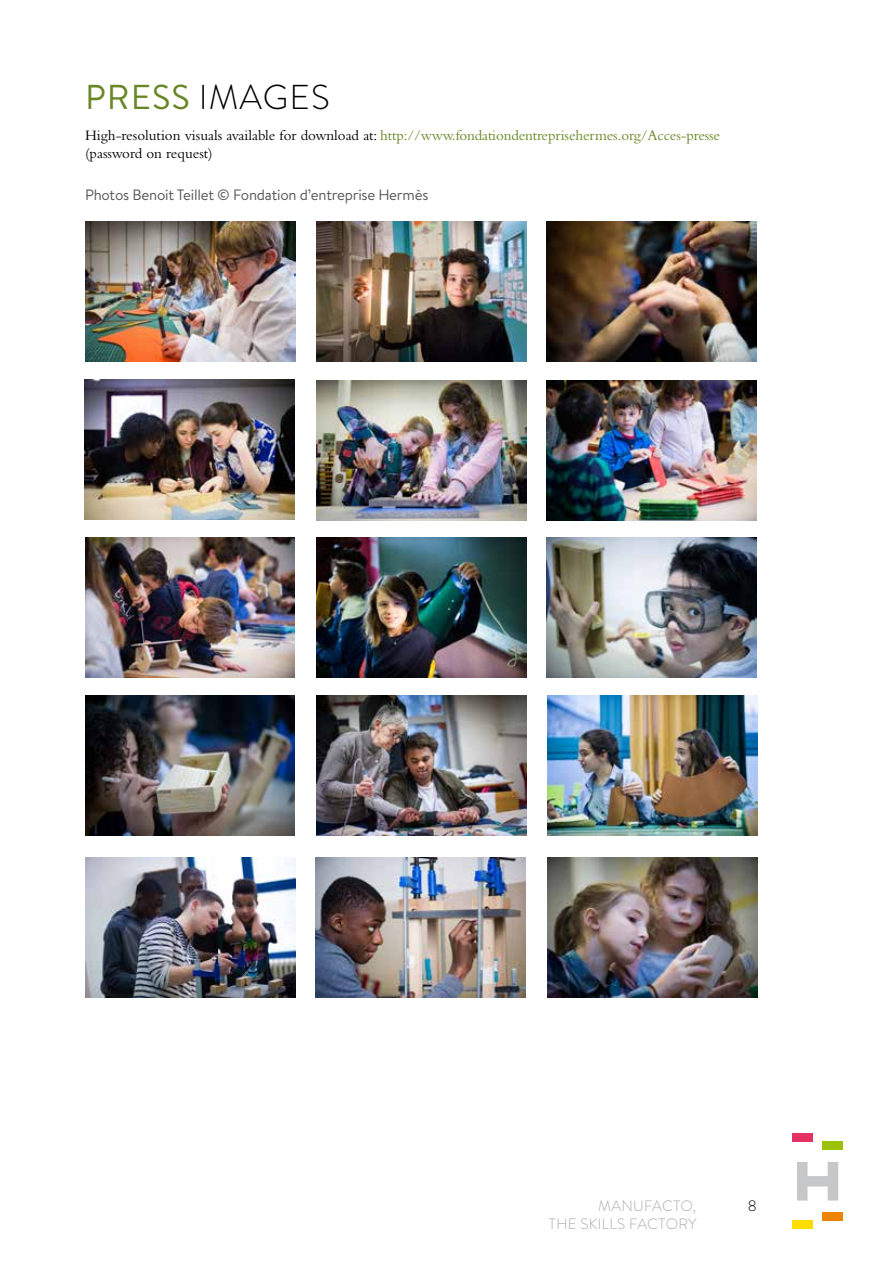
<style>
.page{position:relative;width:893px;height:1263px;background:#fff}
.page>*{position:absolute;margin:0;border:0;box-sizing:border-box;transform-origin:0 0}
.t1{font:300 34.5px "Brandon Grotesque";letter-spacing:.03em;color:#000}
.t2{font:15px/18px "Bembo Std";letter-spacing:-.01em;color:#000}
.t3{font:15px "Brandon Text";letter-spacing:-.015em;color:#58585a}
.t4{font:300 15px/18px "Brandon Text";letter-spacing:.02em;color:#aaabad;text-align:right}
.t5{font:300 15px "Brandon Text";color:#000}
.s1{font-weight:400;color:#688625}
.s2{color:#688625}
</style>
<div class="page">
<svg style="left:797px;top:1162px;width:41px;height:38px"></svg>
<div style="left:823px;top:1212px;width:20px;height:9px;background:#ef8400"></div>
<div style="left:792px;top:1134px;width:20px;height:8px;background:#e53262"></div>
<div style="left:823px;top:1142px;width:20px;height:8px;background:#9dc107"></div>
<div style="left:792px;top:1221px;width:20px;height:8px;background:#fd0"></div>
<img style="left:85px;top:221px;width:210px;height:140px">
<img style="left:316px;top:221px;width:210px;height:140px">
<img style="left:547px;top:221px;width:210px;height:140px">
<img style="left:85px;top:380px;width:210px;height:140px">
<img style="left:316px;top:381px;width:210px;height:139px">
<img style="left:547px;top:381px;width:210px;height:139px">
<img style="left:85px;top:538px;width:210px;height:140px">
<img style="left:547px;top:538px;width:210px;height:140px">
<img style="left:316px;top:538px;width:210px;height:140px">
<img style="left:85px;top:696px;width:210px;height:140px">
<img style="left:316px;top:696px;width:210px;height:140px">
<img style="left:547px;top:696px;width:210px;height:140px">
<img style="left:85px;top:857px;width:210px;height:140px">
<img style="left:316px;top:857px;width:210px;height:140px">
<img style="left:547px;top:857px;width:210px;height:140px">
<h1 class="t1" style="left:85px;top:74px;width:246px"><span class="s1">PRESS</span> IMAGES</h1>
<p class="t2" style="left:85px;top:126px;width:637px">High-resolution visuals available for download at: <span class="s2">http://www.fondationdentreprisehermes.org/Acces-presse </span>(password on request)</p>
<p class="t3" style="left:85px;top:184px;width:345px">Photos Benoit Teillet © Fondation d’entreprise Hermès</p>
<p class="t4" style="left:548px;top:1196px;width:150px">MANUFACTO,<br>THE SKILLS FACTORY</p>
<p class="t5" style="left:748px;top:1196px;width:11px">8</p>
</div>
